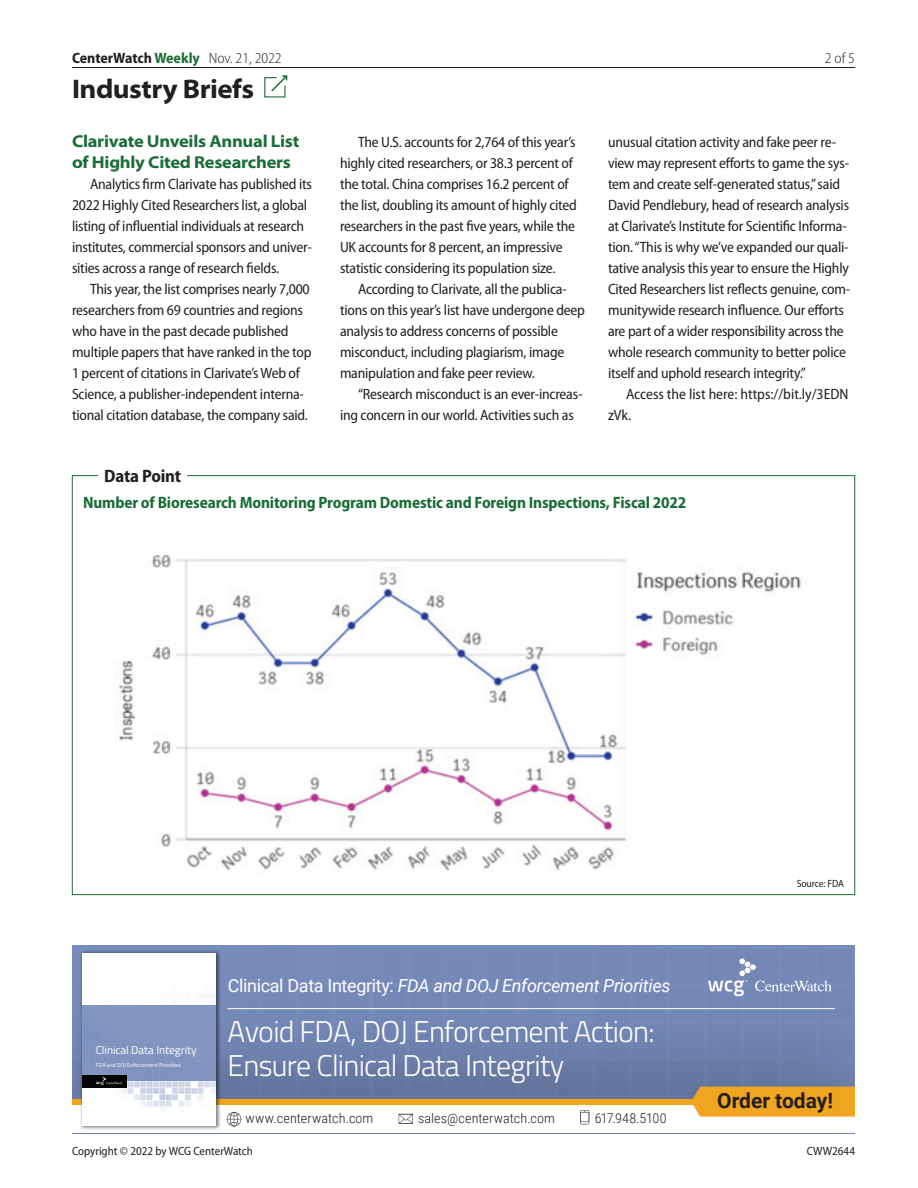
<style>
.page{position:relative;width:918px;height:1188px;background:#fff}
.page>*{position:absolute;margin:0;border:0;box-sizing:border-box;transform-origin:0 0}
.t1{font:300 30px/34.5px "Titillium Web";letter-spacing:-.025em;color:#fff}
.t2{font:700 semi-expanded 27px "Myriad Pro";letter-spacing:-.02em;color:#231f20}
.t3{font:700 21px "Roboto";color:#231f20}
.t4{font:italic 18px "Roboto";letter-spacing:-.02em;color:#fff}
.t5{font:700 semi-condensed 18px "Myriad Pro";letter-spacing:-.01em;color:#231f20}
.t6{font:700 semi-expanded 17.25px/21px "Myriad Pro";letter-spacing:-.015em;color:#1b6d37}
.t7{font:700 semi-condensed 16.5px "Myriad Pro";letter-spacing:-.01em;color:#1b6d37}
.t8{font:semi-condensed 15px/21px "Myriad Pro";letter-spacing:-.015em;color:#231f20}
.t9{font:700 semi-condensed 15px "Myriad Pro";color:#231f20}
.t10{font:300 semi-condensed 15px "Myriad Pro";color:#231f20}
.t11{font:300 13.5px "Roboto Condensed";letter-spacing:.005em;color:#231f20;scale:1.05 1}
.t12{font:300 13.5px "Roboto Condensed";letter-spacing:-.015em;color:#231f20;scale:1.05 1}
.t13{font:semi-condensed 12px "Myriad Pro";color:#231f20}
.t14{font:11.4px "Titillium Web";color:#fff}
.t15{font:semi-condensed 10.5px "Myriad Pro";letter-spacing:-.01em;color:#231f20}
.t16{font:5.7px "Titillium Web";color:#fff}
.s1{color:#1b6d37}
.s2{font-weight:300}
.s3{font-style:normal}
</style>
<div class="page">
<svg style="left:264px;top:75px;width:23px;height:23px"></svg>
<hr style="left:72px;top:67px;width:783px;height:1px;background:#231f20">
<img style="left:117px;top:554px;width:684px;height:317px">
<div style="left:72px;top:946px;width:783px;height:187px;background:#778cbb"></div>
<img style="left:72px;top:996px;width:783px;height:103px">
<div style="left:72px;top:1103px;width:783px;height:30px;background:#fff"></div>
<svg style="left:708px;top:959px;width:124px;height:37px"></svg>
<svg style="left:580px;top:1110px;width:9px;height:14px"></svg>
<svg style="left:399px;top:1114px;width:14px;height:10px"></svg>
<svg style="left:227px;top:1112px;width:14px;height:14px"></svg>
<hr style="left:227px;top:1008px;width:608px;height:1px;background:#fff">
<div style="left:72px;top:1099px;width:783px;height:6px;background:#f0a520"></div>
<div style="left:691px;top:1087px;width:164px;height:30px;background:#f0a520"></div>
<img style="left:78px;top:950px;width:144px;height:180px">
<img style="left:82px;top:953px;width:134px;height:173px">
<div style="left:82px;top:1006px;width:134px;height:75px;background:#8395c0"></div>
<div style="left:82px;top:1075px;width:45px;height:12px;background:#040503"></div>
<svg style="left:96px;top:1077px;width:26px;height:8px"></svg>
<p class="t9" style="left:72px;top:48px;width:211px">CenterWatch <span class="s1">Weekly</span> <span class="s2">Nov. 21, 2022</span></p>
<p class="t10" style="left:825px;top:49px;width:32px">2 of 5</p>
<h2 class="t2" style="left:72px;top:71px;width:184px">Industry Briefs</h2>
<p class="t6" style="left:72px;top:130px;width:229px">Clarivate Unveils Annual List of Highly Cited Researchers</p>
<p class="t8" style="left:72px;top:173px;width:241px;text-indent:18px">Analytics firm Clarivate has published its 2022 Highly Cited Researchers list, a global listing of influential individuals at research institutes, commercial sponsors and univer&shy;sities across a range of research fields.</p>
<p class="t8" style="left:72px;top:278px;width:241px;text-indent:18px">This year, the list comprises nearly 7,000 researchers from 69 countries and regions who have in the past decade published multiple papers that have ranked in the top 1 percent of citations in Clarivate’s Web of Science, a publisher-independent interna&shy;tional citation database, the company said.</p>
<p class="t8" style="left:608px;top:131px;width:244px">unusual citation activity and fake peer re&shy;view may represent efforts to game the sys&shy;tem and create self-generated status,” said David Pendlebury, head of research analysis at Clarivate’s Institute for Scientific Informa&shy;tion. “This is why we’ve expanded our quali&shy;tative analysis this year to ensure the Highly Cited Researchers list reflects genuine, com&shy;munitywide research influence. Our efforts are part of a wider responsibility across the whole research community to better police itself and uphold research integrity.”</p>
<p class="t8" style="left:608px;top:383px;width:242px;text-indent:18px">Access the list here: https://bit.ly/3EDN zVk.</p>
<p class="t8" style="left:340px;top:131px;width:238px;text-indent:18px">The U.S. accounts for 2,764 of this year’s highly cited researchers, or 38.3 percent of the total. China comprises 16.2 percent of the list, doubling its amount of highly cited researchers in the past five years, while the UK accounts for 8 percent, an impressive statistic considering its population size.</p>
<p class="t8" style="left:340px;top:278px;width:247px;text-indent:18px">According to Clarivate, all the publica&shy;tions on this year’s list have undergone deep analysis to address concerns of possible misconduct, including plagiarism, image manipulation and fake peer review.</p>
<p class="t8" style="left:340px;top:383px;width:244px;text-indent:18px">“Research misconduct is an ever-increas&shy;ing concern in our world. Activities such as</p>
<p class="t5" style="left:104px;top:464px;width:78px">Data Point</p>
<p class="t7" style="left:83px;top:492px;width:605px">Number of Bioresearch Monitoring Program Domestic and Foreign Inspections, Fiscal 2022</p>
<p class="t14" style="left:96px;top:1042px;width:102px">Clinical Data Integrity</p>
<p class="t16" style="left:96px;top:1061px;width:86px">FDA and DOJ Enforcement Priorities</p>
<p class="t4" style="left:228px;top:973px;width:444px"><span class="s3">Clinical Data Integrity:</span> FDA and DOJ Enforcement Priorities</p>
<h1 class="t1" style="left:228px;top:1013px;width:429px">Avoid FDA, DOJ Enforcement Action:<br>Ensure Clinical Data Integrity</h1>
<p class="t11" style="left:246px;top:1108px;width:123px">www.centerwatch.com</p>
<p class="t11" style="left:418px;top:1108px;width:132px">sales@centerwatch.com</p>
<p class="t12" style="left:595px;top:1108px;width:70px">617.948.5100</p>
<p class="t15" style="left:797px;top:877px;width:49px">Source: FDA</p>
<h3 class="t3" style="left:717px;top:1086px;width:117px">Order today!</h3>
<p class="t13" style="left:72px;top:1144px;width:182px">Copyright © 2022 by WCG CenterWatch</p>
<p class="t13" style="left:807px;top:1144px;width:50px">CWW2644</p>
</div>
